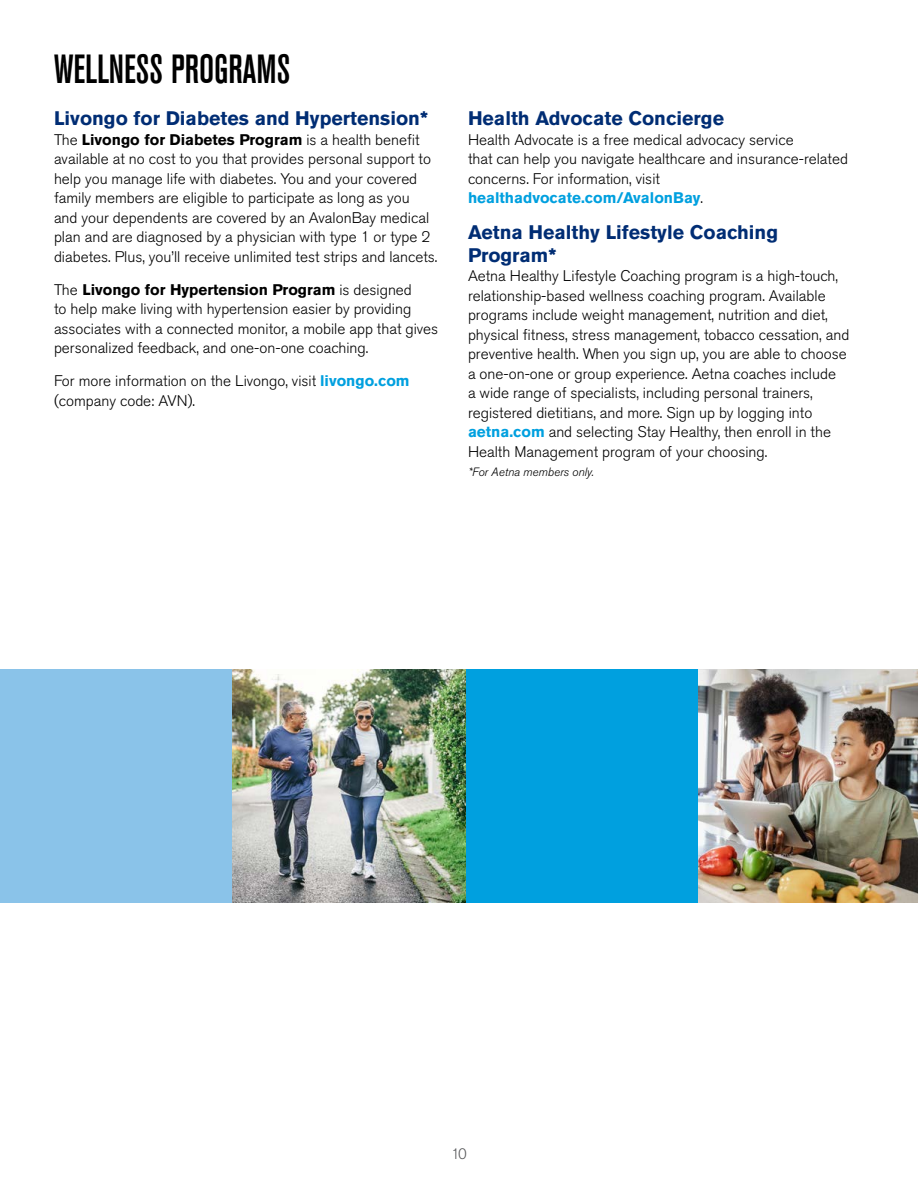
<style>
.page{position:relative;width:918px;height:1188px;background:#fff}
.page>*{position:absolute;margin:0;border:0;box-sizing:border-box;transform-origin:0 0}
.t1{font:500 condensed 40.5px "Akzidenz Grotesk BE";color:#000}
.t2{font:700 19.5px/22.5px "Akzidenz Grotesk Std";color:#002d74}
.t3{font:300 15.3px/19.5px "Akzidenz Grotesk Std";color:#000}
.t4{font:300 15px "Akzidenz Grotesk Std";color:#58595b}
.t5{font:italic 300 12px "Akzidenz Grotesk Std";color:#000}
.s1{font-weight:700}
.s2{font-weight:700;color:#00a0df}
</style>
<div class="page">
<div style="left:0;top:670px;width:233px;height:233px;background:#8ac3e9"></div>
<div style="left:466px;top:670px;width:233px;height:233px;background:#00a0df"></div>
<img style="left:233px;top:670px;width:233px;height:233px">
<img style="left:699px;top:670px;width:219px;height:233px">
<h1 class="t1" style="left:54px;top:46px;width:238px">WELLNESS PROGRAMS</h1>
<p class="t2" style="left:54px;top:107px;width:376px">Livongo for Diabetes and Hypertension*</p>
<p class="t3" style="left:54px;top:130px;width:385px">The <span class="s1">Livongo for Diabetes Program</span> is a health benefit available at no cost to you that provides personal support to help you manage life with diabetes. You and your covered family members are eligible to participate as long as you<br>and your dependents are covered by an AvalonBay medical plan and are diagnosed by a physician with type 1 or type 2 diabetes. Plus, you’ll receive unlimited test strips and lancets.</p>
<p class="t3" style="left:54px;top:280px;width:386px">The <span class="s1">Livongo for Hypertension Program</span> is designed<br>to help make living with hypertension easier by providing associates with a connected monitor, a mobile app that gives personalized feedback, and one-on-one coaching.</p>
<p class="t3" style="left:54px;top:372px;width:357px">For more information on the Livongo, visit <span class="s2">livongo.com </span>(company code: AVN).</p>
<p class="t2" style="left:468px;top:107px;width:258px">Health Advocate Concierge</p>
<p class="t3" style="left:468px;top:130px;width:382px">Health Advocate is a free medical advocacy service<br>that can help you navigate healthcare and insurance-related concerns. For information, visit <span class="s2">healthadvocate.com/AvalonBay</span>.</p>
<p class="t2" style="left:468px;top:221px;width:312px">Aetna Healthy Lifestyle Coaching<br>Program*</p>
<p class="t3" style="left:468px;top:267px;width:383px">Aetna Healthy Lifestyle Coaching program is a high-touch, relationship-based wellness coaching program. Available programs include weight management, nutrition and diet, physical fitness, stress management, tobacco cessation, and preventive health. When you sign up, you are able to choose a one-on-one or group experience. Aetna coaches include<br>a wide range of specialists, including personal trainers, registered dietitians, and more. Sign up by logging into <span class="s2">aetna.com</span> and selecting Stay Healthy, then enroll in the Health Management program of your choosing.</p>
<p class="t5" style="left:468px;top:466px;width:128px">*For Aetna members only.</p>
<p class="t4" style="left:451px;top:1145px;width:17px">10</p>
</div>
